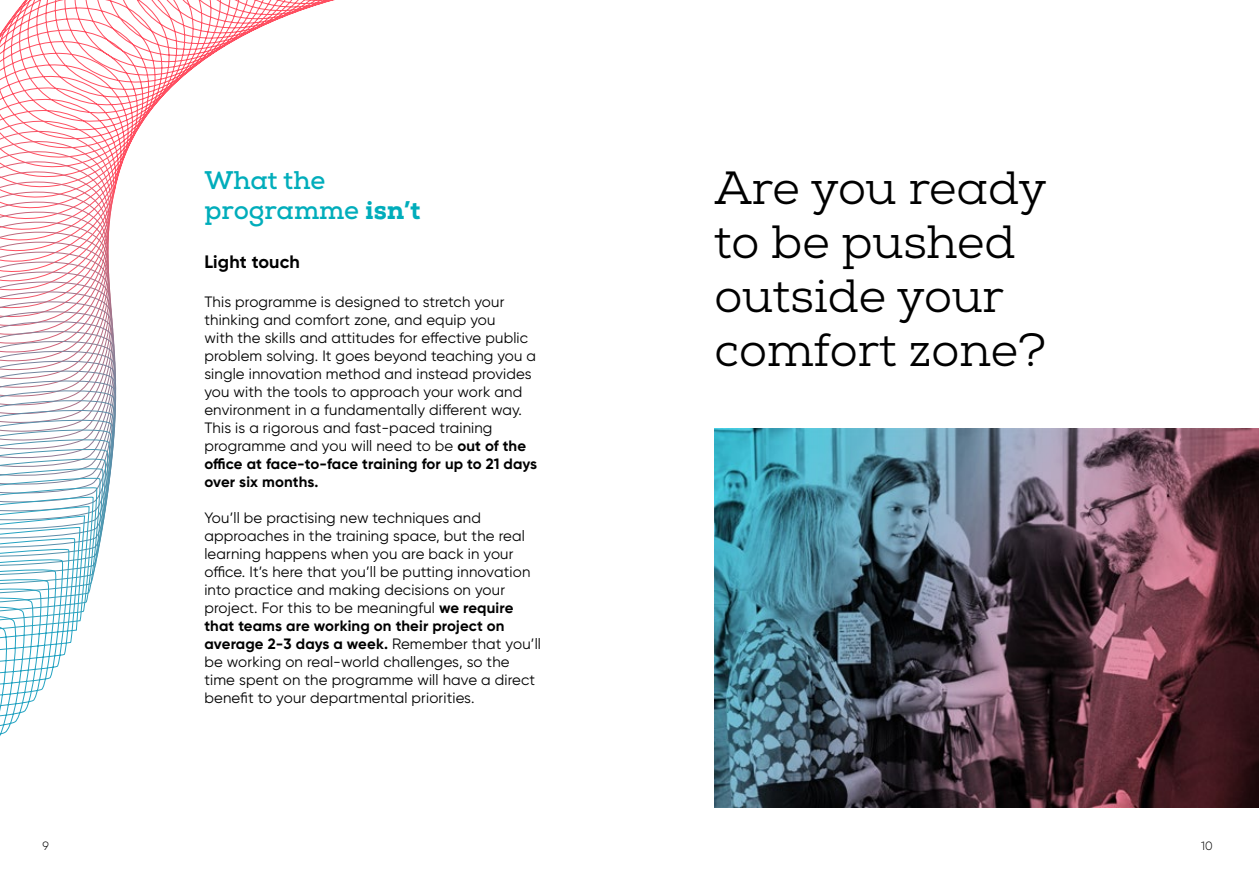
<style>
.page{position:relative;width:1259px;height:893px;background:#fff}
.page>*{position:absolute;margin:0;border:0;box-sizing:border-box;transform-origin:0 0}
.t1{font:46.5px/54px "Nexa Slab";color:#000}
.t2{font:700 25.5px/30px "Nexa Slab";color:#00adbb}
.t3{font:700 18px "Gilroy";letter-spacing:.01em;color:#000}
.t4{font:15px/18px "Gilroy";letter-spacing:.01em;color:#000}
.t5{font:300 12px "Gilroy";color:#000}
.s1{font-weight:800}
.s2{font-weight:700}
</style>
<div class="page">
<svg style="left:0;top:0;width:335px;height:154px"></svg>
<svg style="left:0;top:111px;width:126px;height:625px"></svg>
<img style="left:714px;top:428px;width:545px;height:380px">
<h2 class="t2" style="left:204px;top:166px;width:218px">What the programme <span class="s1">isn’t</span></h2>
<p class="t3" style="left:204px;top:250px;width:97px">Light touch</p>
<p class="t4" style="left:204px;top:293px;width:334px">This programme is designed to stretch your thinking and comfort zone, and equip you<br>with the skills and attitudes for effective public problem solving. It goes beyond teaching you a single innovation method and instead provides you with the tools to approach your work and environment in a fundamentally different way.<br>This is a rigorous and fast-paced training programme and you will need to be <span class="s2">out of the office at face-to-face training for up to 21 days over six months.</span></p>
<p class="t4" style="left:204px;top:509px;width:338px">You’ll be practising new techniques and approaches in the training space, but the real learning happens when you are back in your office. It’s here that you’ll be putting innovation into practice and making decisions on your project. For this to be meaningful <span class="s2">we require that teams are working on their project on average 2-3 days a week.</span> Remember that you’ll be working on real-world challenges, so the time spent on the programme will have a direct benefit to your departmental priorities.</p>
<h1 class="t1" style="left:714px;top:162px;width:333px">Are you ready to be pushed outside your comfort zone?</h1>
<p class="t5" style="left:43px;top:839px;width:8px">9</p>
<p class="t5" style="left:1201px;top:839px;width:13px">10</p>
</div>
